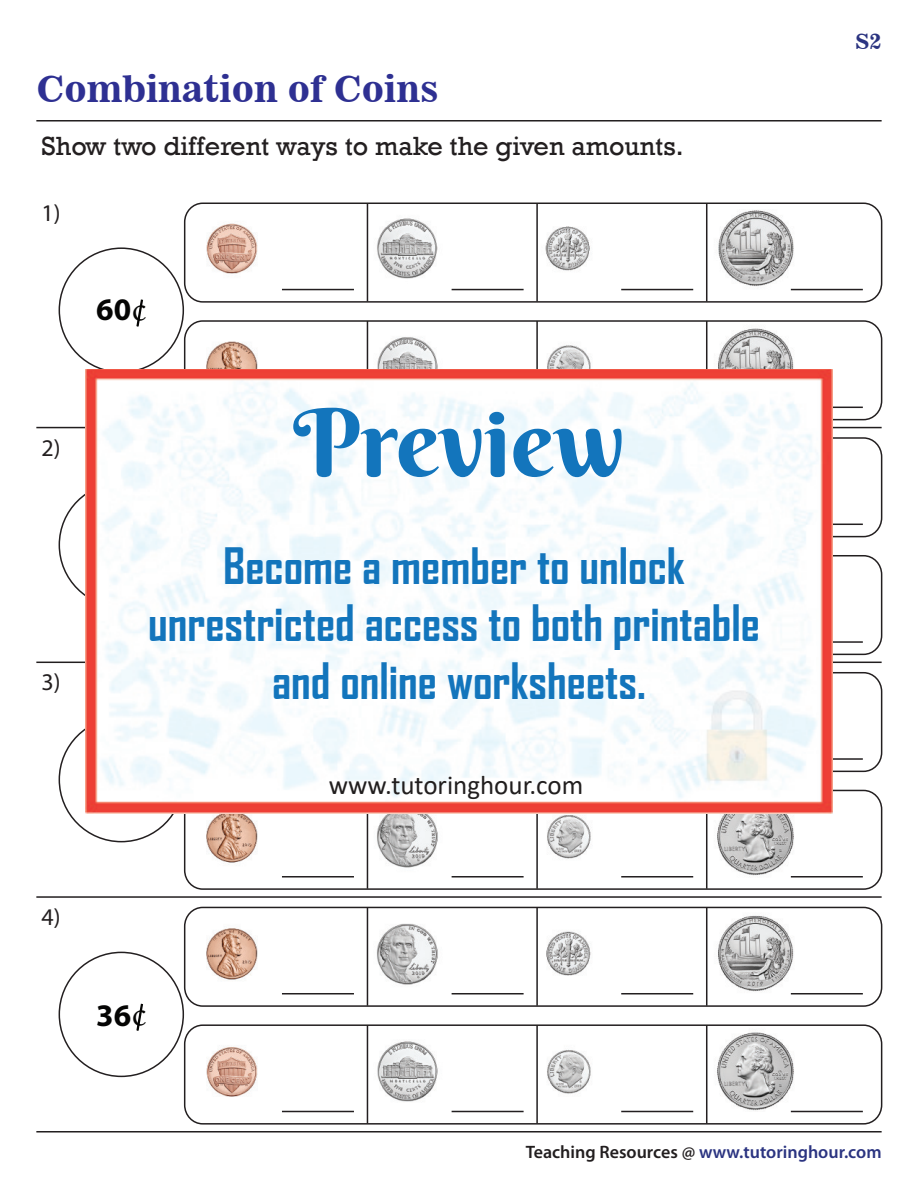
<style>
.page{position:relative;width:918px;height:1188px;background:#fff}
.page>*{position:absolute;margin:0;border:0;box-sizing:border-box;transform-origin:0 0}
.t1{font:94.05px "Berkshire Swash";color:#1375bc}
.t2{font:700 48px/57.6px "Agency FB";color:#1375bc;text-align:center}
.t3{font:36px "News 701 BT Bold A";color:#2e3092}
.t4{font:700 31.5px "Myriad Pro";color:#050504}
.t5{font:27px "Rockwell";color:#231f20}
.t6{font:27px "Calibri";color:#211e1e}
.t7{font:24px "Myriad Pro";color:#231f20}
.t8{font:21px "News 701 BT Bold A";color:#2b3481}
.t9{font:600 18px "Myriad Pro";color:#2b3481}
.s1{font-family:"Arabic Typesetting";font-weight:400;font-size:49.5px}
.s2{color:#221e1f}
</style>
<div class="page">
<img style="left:207px;top:209px;width:589px;height:902px">
<hr style="left:36px;top:1131px;width:846px;height:2px;background:#221e1f">
<hr style="left:36px;top:120px;width:846px;height:2px;background:#221e1f">
<hr style="left:36px;top:427px;width:846px;height:1px;background:#221e1f">
<hr style="left:36px;top:896px;width:846px;height:2px;background:#221e1f">
<hr style="left:36px;top:662px;width:846px;height:1px;background:#221e1f">
<hr style="left:367px;top:203px;width:1px;height:98px;background:#231f20">
<hr style="left:536px;top:203px;width:2px;height:98px;background:#231f20">
<hr style="left:706px;top:203px;width:1px;height:98px;background:#231f20">
<hr style="left:282px;top:289px;width:72px;height:1px;background:#231f20">
<hr style="left:452px;top:289px;width:72px;height:1px;background:#231f20">
<hr style="left:621px;top:289px;width:72px;height:1px;background:#231f20">
<hr style="left:791px;top:289px;width:72px;height:1px;background:#231f20">
<hr style="left:367px;top:321px;width:1px;height:98px;background:#231f20">
<hr style="left:536px;top:321px;width:2px;height:98px;background:#231f20">
<hr style="left:706px;top:321px;width:1px;height:98px;background:#231f20">
<hr style="left:791px;top:407px;width:72px;height:1px;background:#231f20">
<div style="left:184px;top:203px;width:698px;height:100px;border:1px solid #231f20;border-radius:18px"></div>
<div style="left:184px;top:320px;width:698px;height:100px;border:1px solid #231f20;border-radius:18px"></div>
<svg style="left:136px;top:299px;width:7px;height:28px"></svg>
<hr style="left:367px;top:907px;width:1px;height:99px;background:#231f20">
<hr style="left:536px;top:907px;width:2px;height:99px;background:#231f20">
<hr style="left:706px;top:907px;width:1px;height:99px;background:#231f20">
<hr style="left:282px;top:993px;width:72px;height:1px;background:#231f20">
<hr style="left:452px;top:993px;width:72px;height:1px;background:#231f20">
<hr style="left:621px;top:993px;width:72px;height:1px;background:#231f20">
<hr style="left:791px;top:993px;width:72px;height:1px;background:#231f20">
<hr style="left:367px;top:1025px;width:1px;height:98px;background:#231f20">
<hr style="left:536px;top:1025px;width:2px;height:98px;background:#231f20">
<hr style="left:706px;top:1025px;width:1px;height:98px;background:#231f20">
<hr style="left:282px;top:1111px;width:72px;height:1px;background:#231f20">
<hr style="left:452px;top:1111px;width:72px;height:1px;background:#231f20">
<hr style="left:621px;top:1111px;width:72px;height:1px;background:#231f20">
<hr style="left:791px;top:1111px;width:72px;height:1px;background:#231f20">
<div style="left:184px;top:907px;width:698px;height:100px;border:1px solid #231f20;border-radius:18px"></div>
<div style="left:184px;top:1024px;width:698px;height:101px;border:1px solid #231f20;border-radius:18px"></div>
<svg style="left:136px;top:1003px;width:7px;height:28px"></svg>
<hr style="left:791px;top:758px;width:72px;height:2px;background:#231f20">
<hr style="left:367px;top:790px;width:1px;height:99px;background:#231f20">
<hr style="left:536px;top:790px;width:2px;height:99px;background:#231f20">
<hr style="left:706px;top:790px;width:1px;height:99px;background:#231f20">
<hr style="left:282px;top:876px;width:72px;height:2px;background:#231f20">
<hr style="left:452px;top:876px;width:72px;height:2px;background:#231f20">
<hr style="left:621px;top:876px;width:72px;height:2px;background:#231f20">
<hr style="left:791px;top:876px;width:72px;height:2px;background:#231f20">
<div style="left:184px;top:790px;width:698px;height:100px;border:1px solid #231f20;border-radius:18px"></div>
<hr style="left:791px;top:524px;width:72px;height:1px;background:#231f20">
<hr style="left:791px;top:641px;width:72px;height:2px;background:#231f20">
<img style="left:86px;top:369px;width:746px;height:444px">
<p class="t3" style="left:36px;top:74px;width:404px">Combination of Coins</p>
<p class="t5" style="left:42px;top:137px;width:644px">Show two different ways to make the given amounts.</p>
<p class="t7" style="left:42px;top:204px;width:21px">1)</p>
<p class="t7" style="left:42px;top:439px;width:21px">2)</p>
<p class="t7" style="left:42px;top:674px;width:21px">3)</p>
<p class="t4" style="left:96px;top:291px;width:52px">60<span class="s1">c</span></p>
<h1 class="t1" style="left:293px;top:389px;width:333px">Preview</h1>
<p class="t2" style="left:148px;top:540px;width:613px">Become a member to unlock unrestricted access to both printable and online worksheets.</p>
<p class="t6" style="left:329px;top:776px;width:256px">www.tutoringhour.com</p>
<p class="t7" style="left:42px;top:908px;width:21px">4)</p>
<p class="t4" style="left:96px;top:997px;width:52px">36<span class="s1">c</span></p>
<p class="t8" style="left:855px;top:33px;width:28px">S2</p>
<p class="t9" style="left:526px;top:1145px;width:357px"><span class="s2">Teaching Resources @</span> www.tutoringhour.com</p>
</div>
